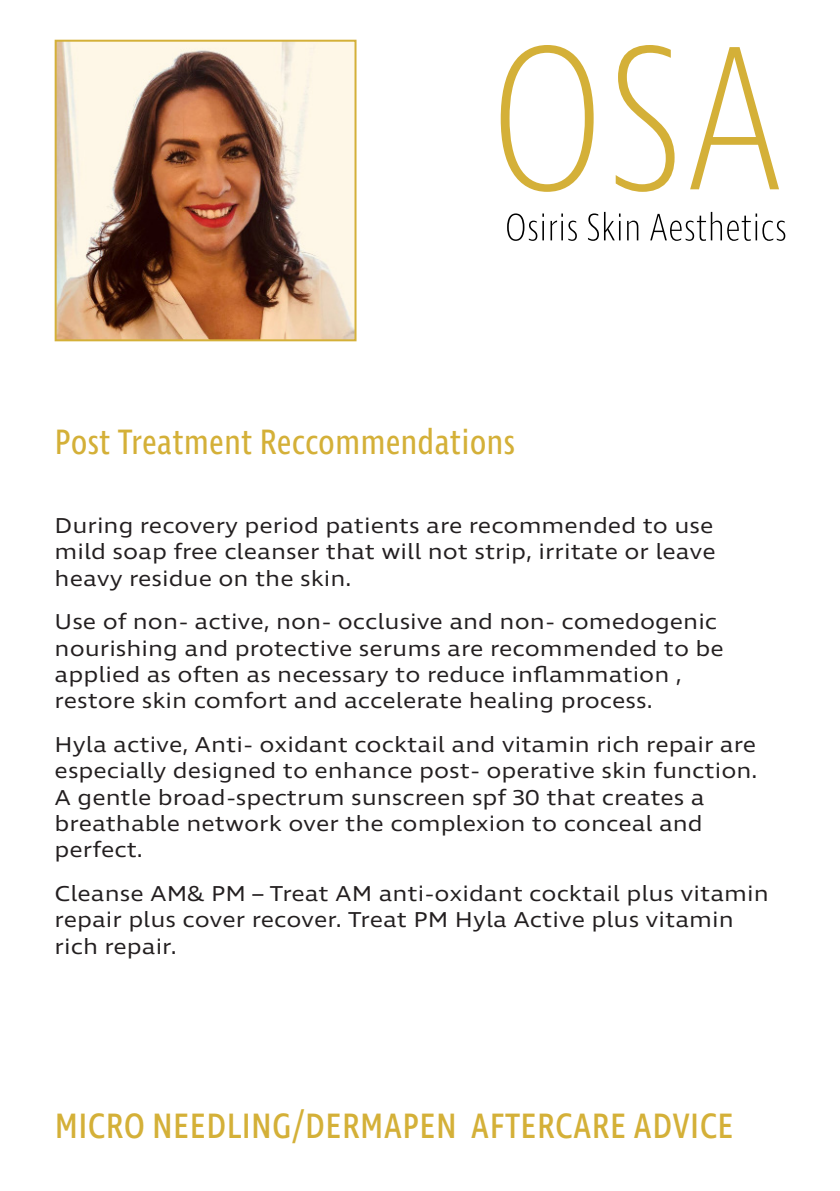
<style>
.page{position:relative;width:840px;height:1191px;background:#fff}
.page>*{position:absolute;margin:0;border:0;box-sizing:border-box;transform-origin:0 0}
.t1{font:36px "Ingra Cd";letter-spacing:.01em;color:#d4b038}
.t2{font:36px "Ingra Cd";color:#d4b038}
.t3{font:22px/26.4px "Ingra Wd";color:#231f20}
</style>
<div class="page">
<svg style="left:500px;top:45px;width:93px;height:147px"></svg>
<svg style="left:615px;top:45px;width:59px;height:147px"></svg>
<svg style="left:690px;top:47px;width:88px;height:142px"></svg>
<svg style="left:507px;top:213px;width:36px;height:28px"></svg>
<svg style="left:550px;top:213px;width:12px;height:27px"></svg>
<svg style="left:568px;top:221px;width:8px;height:20px"></svg>
<svg style="left:588px;top:212px;width:32px;height:29px"></svg>
<svg style="left:627px;top:221px;width:11px;height:19px"></svg>
<svg style="left:650px;top:212px;width:106px;height:29px"></svg>
<svg style="left:762px;top:221px;width:22px;height:20px"></svg>
<img style="left:58px;top:43px;width:295px;height:295px">
<div style="left:55px;top:40px;width:301px;height:301px;border:2px solid #d4b038"></div>
<p class="t2" style="left:55px;top:420px;width:462px">Post Treatment Reccommendations</p>
<p class="t3" style="left:55px;top:513px;width:662px;text-align:justify">During recovery period patients are recommended to use mild soap free cleanser that will not strip, irritate or leave heavy residue on the skin.</p>
<p class="t3" style="left:55px;top:609px;width:670px">Use of non- active, non- occlusive and non- comedogenic nourishing and protective serums are recommended to be applied as often as necessary to reduce inflammation , restore skin comfort and accelerate healing process.</p>
<p class="t3" style="left:55px;top:732px;width:704px">Hyla active, Anti- oxidant cocktail and vitamin rich repair are especially designed to enhance post- operative skin function.<br>A gentle broad-spectrum sunscreen spf 30 that creates a breathable network over the complexion to conceal and perfect.</p>
<p class="t3" style="left:55px;top:881px;width:715px">Cleanse AM&amp; PM – Treat AM anti-oxidant cocktail plus vitamin repair plus cover recover. Treat PM Hyla Active plus vitamin rich repair.</p>
<p class="t1" style="left:55px;top:1103px;width:680px">MICRO NEEDLING/DERMAPEN AFTERCARE ADVICE</p>
</div>
